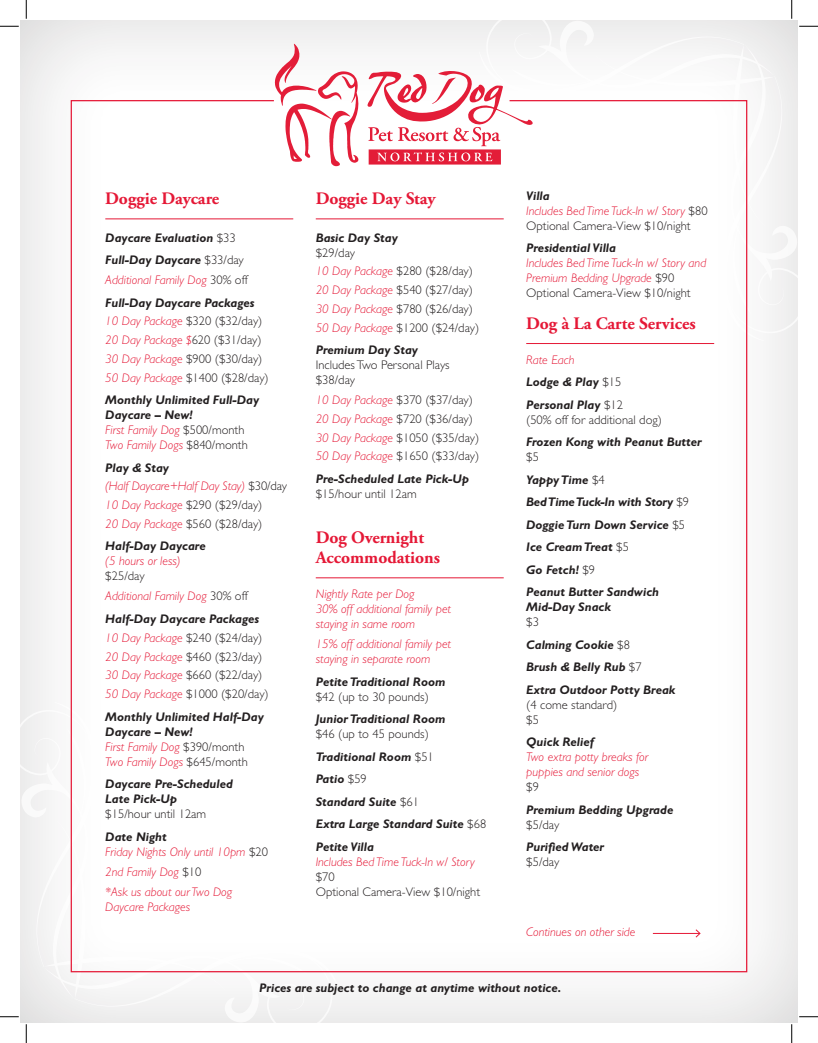
<style>
.page{position:relative;width:818px;height:1043px;background:#fff}
.page>*{position:absolute;margin:0;border:0;box-sizing:border-box;transform-origin:0 0}
.t1{font:700 17.5px/20px "Adobe Garamond Pro";color:#e51836}
.t2{font:italic 700 12.5px/22.5px "Gill Sans Std";color:#231f20}
.t3{font:300 12.5px/18.8px "Gill Sans Std";color:#231f20}
.t4{font:italic 300 12.5px/15px "Gill Sans Std";color:#e51836}
.s1{font-weight:300;font-style:normal}
.s2{font-weight:300;color:#e51836}
.s3{font-style:italic;color:#e51836}
.s4{font-weight:700;color:#231f20}
.s5{font-style:normal;color:#231f20}
.s6{font-weight:700;font-style:italic}
</style>
<div class="page">
<div style="left:21px;top:21px;width:776px;height:1001px;background:#f4f4f4"></div>
<svg style="left:21px;top:971px;width:318px;height:51px"></svg>
<svg style="left:536px;top:21px;width:261px;height:78px"></svg>
<div style="left:70px;top:99px;width:678px;height:873px;background:#fff"></div>
<svg style="left:275px;top:44px;width:261px;height:122px"></svg>
<hr style="left:105px;top:219px;width:188px;height:1px;background:#e51836">
<hr style="left:316px;top:219px;width:187px;height:1px;background:#e51836">
<hr style="left:316px;top:577px;width:187px;height:1px;background:#e51836">
<hr style="left:526px;top:343px;width:188px;height:1px;background:#e51836">
<hr style="left:652px;top:933px;width:48px;height:1px;background:#e51836">
<svg style="left:695px;top:929px;width:5px;height:8px"></svg>
<svg style="left:0;top:25px;width:19px;height:2px"></svg>
<svg style="left:799px;top:25px;width:19px;height:2px"></svg>
<svg style="left:0;top:1016px;width:19px;height:1px"></svg>
<svg style="left:799px;top:1016px;width:19px;height:1px"></svg>
<svg style="left:25px;top:0;width:2px;height:19px"></svg>
<svg style="left:25px;top:1024px;width:2px;height:18px"></svg>
<svg style="left:791px;top:0;width:1px;height:19px"></svg>
<svg style="left:791px;top:1024px;width:1px;height:18px"></svg>
<h1 class="t1" style="left:105px;top:189px;width:115px">Doggie Daycare</h1>
<p class="t2" style="left:105px;top:226px;width:140px">Daycare Evaluation <span class="s1">$33<br></span>Full-Day Daycare <span class="s1">$33/day</span></p>
<p class="t2" style="left:105px;top:269px;width:151px"><span class="s2">Additional Family Dog</span> <span class="s1">30% off<br></span>Full-Day Daycare Packages</p>
<p class="t3" style="left:105px;top:312px;width:165px"><span class="s3">10 Day Package</span> $320 ($32/day)<br><span class="s3">20 Day Package $</span>620 ($31/day)<br><span class="s3">30 Day Package</span> $900 ($30/day)<br><span class="s3">50 Day Package</span> $1400 ($28/day)</p>
<p class="t2" style="left:105px;top:392px;width:155px;line-height:15px">Monthly Unlimited Full-Day<br>Daycare – New!<br><span class="s2">First Family Dog</span> <span class="s1">$500/month<br></span><span class="s2">Two Family Dogs</span> <span class="s1">$840/month</span></p>
<p class="t4" style="left:105px;top:458px;width:183px;line-height:18.8px"><span class="s4">Play &amp; Stay<br></span>(Half Daycare+Half Day Stay) <span class="s5">$30/day<br></span>10 Day Package <span class="s5">$290 ($29/day)<br></span>20 Day Package <span class="s5">$560 ($28/day)</span></p>
<p class="t2" style="left:105px;top:535px;width:102px">Half-Day Daycare</p>
<p class="t4" style="left:105px;top:554px;width:77px">(5 hours or less)</p>
<p class="t4" style="left:105px;top:566px;width:144px;line-height:20px"><span class="s5">$25/day<br></span>Additional Family Dog <span class="s5">30% off</span></p>
<p class="t3" style="left:105px;top:609px;width:165px"><span class="s6">Half-Day Daycare Packages<br></span><span class="s3">10 Day Package</span> $240 ($24/day)<br><span class="s3">20 Day Package</span> $460 ($23/day)<br><span class="s3">30 Day Package</span> $660 ($22/day)<br><span class="s3">50 Day Package</span> $1000 ($20/day)</p>
<p class="t2" style="left:105px;top:709px;width:160px;line-height:15px">Monthly Unlimited Half-Day<br>Daycare – New!<br><span class="s2">First Family Dog</span> <span class="s1">$390/month<br></span><span class="s2">Two Family Dogs</span> <span class="s1">$645/month</span></p>
<p class="t2" style="left:105px;top:776px;width:129px;line-height:15px">Daycare Pre-Scheduled<br>Late Pick-Up</p>
<p class="t3" style="left:105px;top:804px;width:102px">$15/hour until 12am</p>
<p class="t4" style="left:105px;top:829px;width:164px"><span class="s4">Date Night<br></span>Friday Nights Only until 10pm <span class="s5">$20</span></p>
<p class="t4" style="left:105px;top:861px;width:128px;line-height:20px">2nd Family Dog <span class="s5">$10<br></span>*Ask us about our Two Dog</p>
<p class="t4" style="left:105px;top:899px;width:86px">Daycare Packages</p>
<h1 class="t1" style="left:316px;top:189px;width:121px">Doggie Day Stay</h1>
<p class="t2" style="left:316px;top:226px;width:84px">Basic Day Stay</p>
<p class="t3" style="left:316px;top:243px;width:165px">$29/day<br><span class="s3">10 Day Package</span> $280 ($28/day)<br><span class="s3">20 Day Package</span> $540 ($27/day)<br><span class="s3">30 Day Package</span> $780 ($26/day)<br><span class="s3">50 Day Package</span> $1200 ($24/day)</p>
<p class="t2" style="left:316px;top:339px;width:104px">Premium Day Stay</p>
<p class="t3" style="left:316px;top:357px;width:135px;line-height:15px">Includes Two Personal Plays $38/day</p>
<p class="t3" style="left:316px;top:391px;width:165px"><span class="s3">10 Day Package</span> $370 ($37/day)<br><span class="s3">20 Day Package</span> $720 ($36/day)<br><span class="s3">30 Day Package</span> $1050 ($35/day)<br><span class="s3">50 Day Package</span> $1650 ($33/day)</p>
<p class="t2" style="left:316px;top:467px;width:155px">Pre-Scheduled Late Pick-Up</p>
<p class="t3" style="left:316px;top:484px;width:102px">$15/hour until 12am</p>
<h1 class="t1" style="left:316px;top:527px;width:126px">Dog Overnight<br>Accommodations</h1>
<p class="t4" style="left:316px;top:586px;width:137px">Nightly Rate per Dog<br>30% off additional family pet staying in same room</p>
<p class="t4" style="left:316px;top:636px;width:137px">15% off additional family pet staying in separate room</p>
<p class="t2" style="left:316px;top:670px;width:131px">Petite Traditional Room</p>
<p class="t3" style="left:316px;top:687px;width:114px">$42 (up to 30 pounds)</p>
<p class="t2" style="left:316px;top:707px;width:131px">Junior Traditional Room</p>
<p class="t2" style="left:316px;top:722px;width:172px"><span class="s1">$46 (up to 45 pounds)<br></span>Traditional Room <span class="s1">$51<br></span>Patio <span class="s1">$59<br></span>Standard Suite <span class="s1">$61<br></span>Extra Large Standard Suite <span class="s1">$68<br></span>Petite Villa</p>
<p class="t4" style="left:316px;top:854px;width:160px">Includes Bed Time Tuck-In w/ Story</p>
<p class="t3" style="left:316px;top:869px;width:166px;line-height:15px">$70<br>Optional Camera-View $10/night</p>
<p class="t3" style="left:526px;top:188px;width:183px;line-height:15px"><span class="s6">Villa<br></span><span class="s3">Includes Bed Time Tuck-In w/ Story</span> $80<br>Optional Camera-View $10/night</p>
<p class="t2" style="left:526px;top:237px;width:91px">Presidential Villa</p>
<p class="t4" style="left:526px;top:256px;width:181px">Includes Bed Time Tuck-In w/ Story and<br>Premium Bedding Upgrade <span class="s5">$90<br>Optional Camera-View $10/night</span></p>
<h1 class="t1" style="left:526px;top:313px;width:171px">Dog à La Carte Services</h1>
<p class="t2" style="left:526px;top:348px;width:98px"><span class="s2">Rate Each<br></span>Lodge &amp; Play <span class="s1">$15<br></span>Personal Play <span class="s1">$12</span></p>
<p class="t3" style="left:526px;top:410px;width:137px">(50% off for additional dog)</p>
<p class="t2" style="left:526px;top:431px;width:177px">Frozen Kong with Peanut Butter</p>
<p class="t2" style="left:526px;top:446px;width:164px"><span class="s1">$5<br></span>Yappy Time <span class="s1">$4<br></span>Bed Time Tuck-In with Story <span class="s1">$9<br></span>Doggie Turn Down Service <span class="s1">$5<br></span>Ice Cream Treat <span class="s1">$5<br></span>Go Fetch! <span class="s1">$9<br></span>Peanut Butter Sandwich</p>
<p class="t2" style="left:526px;top:596px;width:86px">Mid-Day Snack</p>
<p class="t2" style="left:526px;top:611px;width:150px"><span class="s1">$3<br></span>Calming Cookie <span class="s1">$8<br></span>Brush &amp; Belly Rub <span class="s1">$7<br></span>Extra Outdoor Potty Break</p>
<p class="t3" style="left:526px;top:697px;width:93px;line-height:15px">(4 come standard) $5</p>
<p class="t2" style="left:526px;top:731px;width:69px">Quick Relief</p>
<p class="t4" style="left:526px;top:749px;width:123px">Two extra potty breaks for puppies and senior dogs</p>
<p class="t3" style="left:526px;top:778px;width:14px">$9</p>
<p class="t2" style="left:526px;top:798px;width:149px">Premium Bedding Upgrade</p>
<p class="t3" style="left:526px;top:815px;width:35px">$5/day</p>
<p class="t2" style="left:526px;top:836px;width:79px">Purified Water</p>
<p class="t3" style="left:526px;top:853px;width:35px">$5/day</p>
<p class="t4" style="left:526px;top:924px;width:111px">Continues on other side</p>
<p class="t2" style="left:259px;top:976px;width:304px">Prices are subject to change at anytime without notice.</p>
</div>
